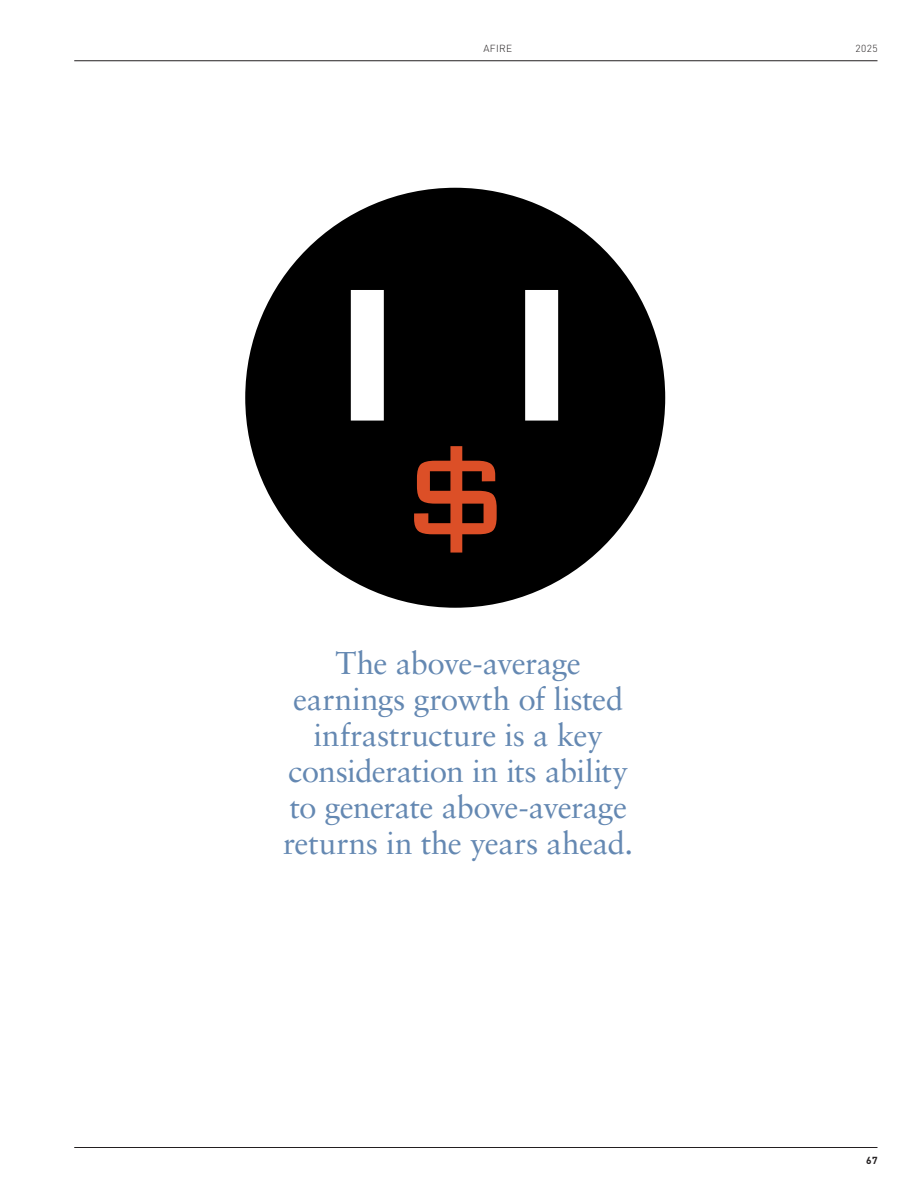
<style>
.page{position:relative;width:918px;height:1188px;background:#fff}
.page>*{position:absolute;margin:0;border:0;box-sizing:border-box;transform-origin:0 0}
.BODY_COPY___Sabon{font:31.5px/36px "Sabon";letter-spacing:-.02em;color:#6488b2;text-align:center}
.t1{font:300 10.2px "DIN";letter-spacing:.045em;color:#231f20}
.t2{font:700 10.2px "DIN";color:#231f20}
</style>
<div class="page">
<hr style="left:74px;top:1147px;width:804px;height:1px;background:#231f20">
<hr style="left:74px;top:60px;width:804px;height:1px;background:#231f20">
<div style="left:245px;top:188px;width:420px;height:420px;background:#000;border-radius:50%"></div>
<div style="left:351px;top:290px;width:33px;height:131px;background:#fff"></div>
<div style="left:525px;top:290px;width:33px;height:131px;background:#fff"></div>
<svg style="left:414px;top:446px;width:83px;height:107px"></svg>
<p class="t1" style="left:483px;top:42px;width:30px">AFIRE</p>
<p class="t1" style="left:856px;top:42px;width:24px">2025</p>
<p class="BODY_COPY___Sabon" style="left:283px;top:644px;width:352px">The above-average earnings growth of listed infrastructure is a key consideration in its ability to generate above-average returns in the years ahead.</p>
<p class="t2" style="left:866px;top:1154px;width:13px">67</p>
</div>
